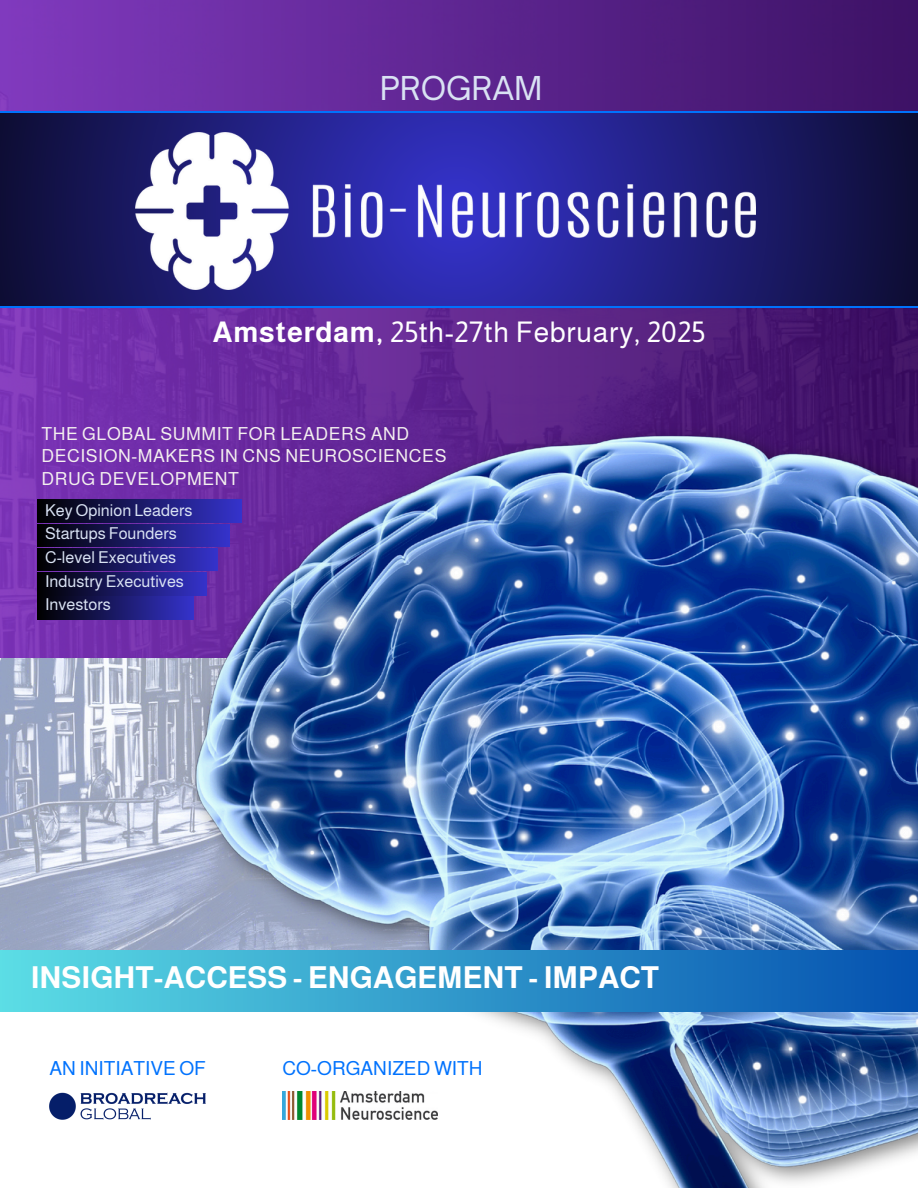
<style>
.page{position:relative;width:918px;height:1188px;background:#fff}
.page>*{position:absolute;margin:0;border:0;box-sizing:border-box;transform-origin:0 0}
.t1{font:31.5px "Open Sauce One";color:#d9e2f3}
.t2{font:700 30.3px "Almarai";color:#fff}
.t3{font:28.5px "Almarai";letter-spacing:.03em;color:#fff}
.t4{font:19.35px "Almarai";color:#0072fd}
.t5{font:18px/22.5px "Almarai";letter-spacing:.03em;color:#f4f0ef}
.t6{font:16.35px "Almarai";color:#d9e2f3}
.s1{font-weight:700}
</style>
<div class="page">
<img style="left:0;top:0;width:918px;height:659px">
<img style="left:13px;top:350px;width:905px;height:838px">
<div style="left:37px;top:500px;width:204px;height:23px;background:linear-gradient(to right,#000,#3432ca)"></div>
<div style="left:37px;top:524px;width:193px;height:23px;background:linear-gradient(to right,#000,#3532cb)"></div>
<div style="left:37px;top:548px;width:180px;height:23px;background:linear-gradient(to right,#000,#3432c9)"></div>
<div style="left:37px;top:572px;width:170px;height:23px;background:linear-gradient(to right,#000,#3432c9)"></div>
<div style="left:37px;top:596px;width:156px;height:23px;background:linear-gradient(to right,#000,#3432c9)"></div>
<svg style="left:0;top:111px;width:918px;height:197px;background:#0661e2"></svg>
<svg style="left:0;top:114px;width:918px;height:192px;background:#18175f"></svg>
<img style="left:282px;top:1091px;width:156px;height:29px">
<img style="left:31px;top:1085px;width:194px;height:38px">
<div style="left:0;top:950px;width:918px;height:61px;background:linear-gradient(to right,#5cdde5,#0551b0)"></div>
<img style="left:135px;top:133px;width:620px;height:156px">
<p class="t1" style="left:380px;top:69px;width:164px">PROGRAM</p>
<h4 class="t3" style="left:213px;top:316px;width:494px"><span class="s1">Amsterdam,</span> 25th-27th February, 2025</h4>
<p class="t5" style="left:41px;top:422px;width:407px">THE GLOBAL SUMMIT FOR LEADERS AND<br>DECISION-MAKERS IN CNS NEUROSCIENCES<br>DRUG DEVELOPMENT</p>
<p class="t6" style="left:45px;top:501px;width:149px">Key Opinion Leaders</p>
<h3 class="t6" style="left:45px;top:525px;width:133px">Startups Founders</h3>
<p class="t6" style="left:45px;top:548px;width:133px">C-level Executives</p>
<h4 class="t6" style="left:45px;top:572px;width:140px">Industry Executives</h4>
<p class="t6" style="left:45px;top:595px;width:67px">Investors</p>
<p class="t2" style="left:31px;top:961px;width:630px">INSIGHT-ACCESS - ENGAGEMENT - IMPACT</p>
<p class="t4" style="left:50px;top:1058px;width:158px">AN INITIATIVE OF</p>
<h4 class="t4" style="left:282px;top:1058px;width:202px">CO-ORGANIZED WITH</h4>
</div>
